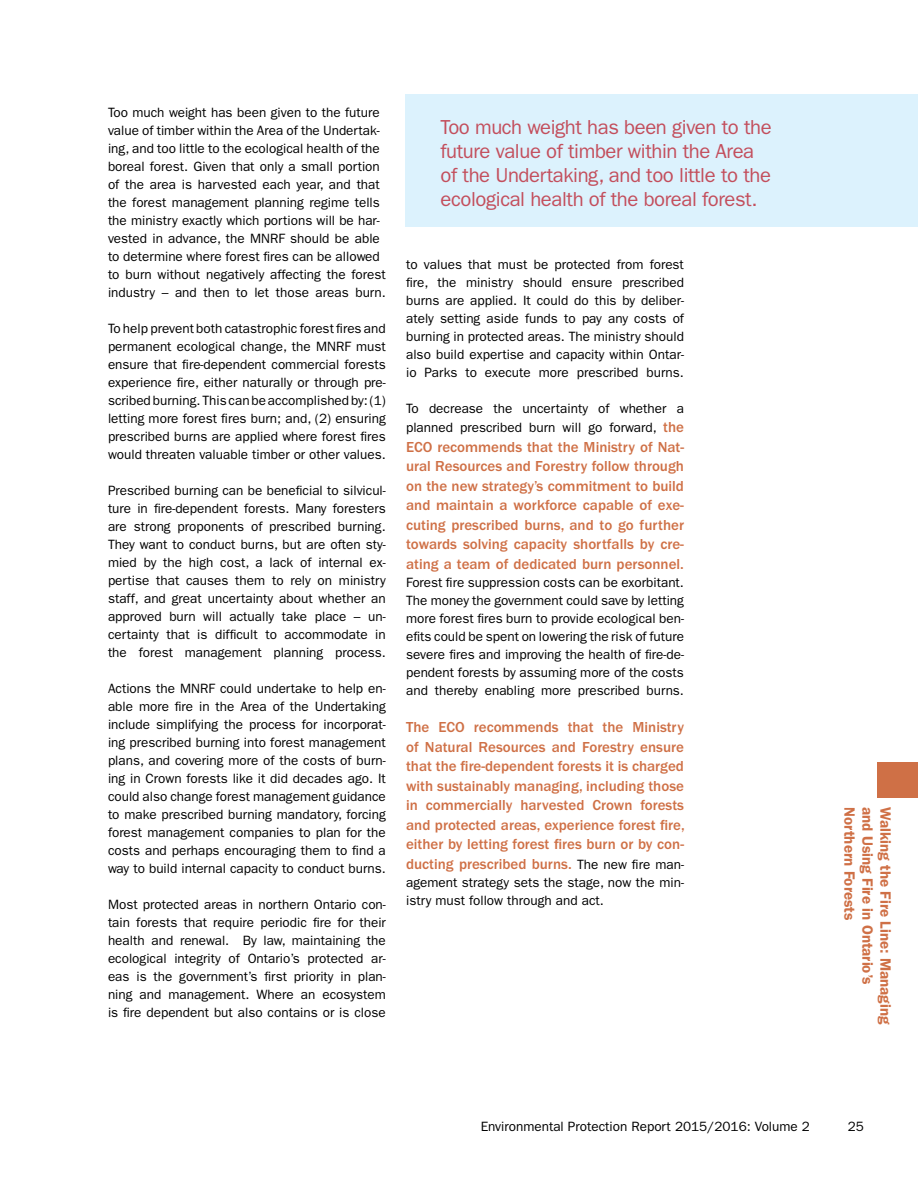
<style>
.page{position:relative;width:918px;height:1188px;background:#fff}
.page>*{position:absolute;margin:0;border:0;box-sizing:border-box;transform-origin:0 0}
.t1{font:20.25px/23.7px "ITC Franklin Gothic Std";letter-spacing:-.02em;color:#c34e5c}
.t2{font:500 15px/19.5px "ITC Franklin Gothic Std";color:#cf7046;text-align:justify}
.t3{font:600 15px "ITC Franklin Gothic Std";color:#cf7046}
.t4{font:13.5px/18px "ITC Franklin Gothic Std";color:#000;text-align:justify}
.s1{font-weight:500;font-size:15px;color:#cf7046}
.s2{font-weight:400;font-size:13.5px;color:#000}
</style>
<div class="page">
<div style="left:877px;top:762px;width:41px;height:35px;background:#cf7046"></div>
<div style="left:405px;top:94px;width:513px;height:133px;background:#dcf2fd"></div>
<p class="t4" style="left:108px;top:104px;width:279px;text-align:left">Too much weight has been given to the future value of timber within the Area of the Undertak&shy;ing, and too little to the ecological health of the boreal forest. Given that only a small portion of the area is harvested each year, and that the forest management planning regime tells the ministry exactly which portions will be har&shy;vested in advance, the MNRF should be able to determine where forest fires can be allowed to burn without negatively affecting the forest industry – and then to let those areas burn.</p>
<p class="t4" style="left:108px;top:320px;width:279px">To help prevent both catastrophic forest fires and permanent ecological change, the MNRF must ensure that fire-dependent commercial forests experience fire, either naturally or through pre&shy;scribed burning. This can be accomplished by: (1) letting more forest fires burn; and, (2) ensuring prescribed burns are applied where forest fires would threaten valuable timber or other values.</p>
<p class="t4" style="left:108px;top:482px;width:279px">Prescribed burning can be beneficial to silvicul&shy;ture in fire-dependent forests. Many foresters are strong proponents of prescribed burning.<br>They want to conduct burns, but are often sty&shy;mied by the high cost, a lack of internal ex&shy;pertise that causes them to rely on ministry staff, and great uncertainty about whether an approved burn will actually take place – un&shy;certainty that is difficult to accommodate in the forest management planning process.</p>
<p class="t4" style="left:108px;top:680px;width:279px">Actions the MNRF could undertake to help en&shy;able more fire in the Area of the Undertaking include simplifying the process for incorporat&shy;ing prescribed burning into forest management plans, and covering more of the costs of burn&shy;ing in Crown forests like it did decades ago. It could also change forest management guidance to make prescribed burning mandatory, forcing forest management companies to plan for the costs and perhaps encouraging them to find a way to build internal capacity to conduct burns.</p>
<p class="t4" style="left:108px;top:896px;width:279px">Most protected areas in northern Ontario con&shy;tain forests that require periodic fire for their health and renewal. By law, maintaining the ecological integrity of Ontario’s protected ar&shy;eas is the government’s first priority in plan&shy;ning and management. Where an ecosystem is fire dependent but also contains or is close</p>
<h1 class="t1" style="left:441px;top:116px;width:333px">Too much weight has been given to the future value of timber within the Area of the Undertaking, and too little to the ecological health of the boreal forest.</h1>
<p class="t4" style="left:406px;top:255px;width:279px">to values that must be protected from forest fire, the ministry should ensure prescribed burns are applied. It could do this by deliber&shy;ately setting aside funds to pay any costs of burning in protected areas. The ministry should also build expertise and capacity within Ontar&shy;io Parks to execute more prescribed burns.</p>
<p class="t4" style="left:406px;top:398px;width:279px;line-height:19.5px">To decrease the uncertainty of whether a planned prescribed burn will go forward, <span class="s1">the</span></p>
<p class="t2" style="left:406px;top:437px;width:279px">ECO recommends that the Ministry of Nat&shy;ural Resources and Forestry follow through on the new strategy’s commitment to build and maintain a workforce capable of exe&shy;cuting prescribed burns, and to go further towards solving capacity shortfalls by cre&shy;ating a team of dedicated burn personnel.</p>
<p class="t4" style="left:406px;top:573px;width:279px">Forest fire suppression costs can be exorbitant.<br>The money the government could save by letting more forest fires burn to provide ecological ben&shy;efits could be spent on lowering the risk of future severe fires and improving the health of fire-de&shy;pendent forests by assuming more of the costs and thereby enabling more prescribed burns.</p>
<p class="t2" style="left:406px;top:718px;width:280px">The ECO recommends that the Ministry of Natural Resources and Forestry ensure that the fire-dependent forests it is charged with sustainably managing, including those in commercially harvested Crown forests and protected areas, experience forest fire, either by letting forest fires burn or by con&shy;ducting prescribed burns. <span class="s2">The new fire man-</span></p>
<p class="t4" style="left:406px;top:873px;width:279px">agement strategy sets the stage, now the min&shy;istry must follow through and act.</p>
<p class="t3" style="left:859px;top:807px;width:115px;rotate:90deg">Northern Forests</p>
<p class="t3" style="left:877px;top:807px;width:179px;rotate:90deg">and Using Fire in Ontario’s</p>
<p class="t3" style="left:895px;top:807px;width:219px;rotate:90deg">Walking the Fire Line: Managing</p>
<p class="t4" style="left:481px;top:1117px;width:331px">Environmental Protection Report 2015/2016: Volume 2</p>
<p class="t4" style="left:848px;top:1117px;width:18px">25</p>
</div>
